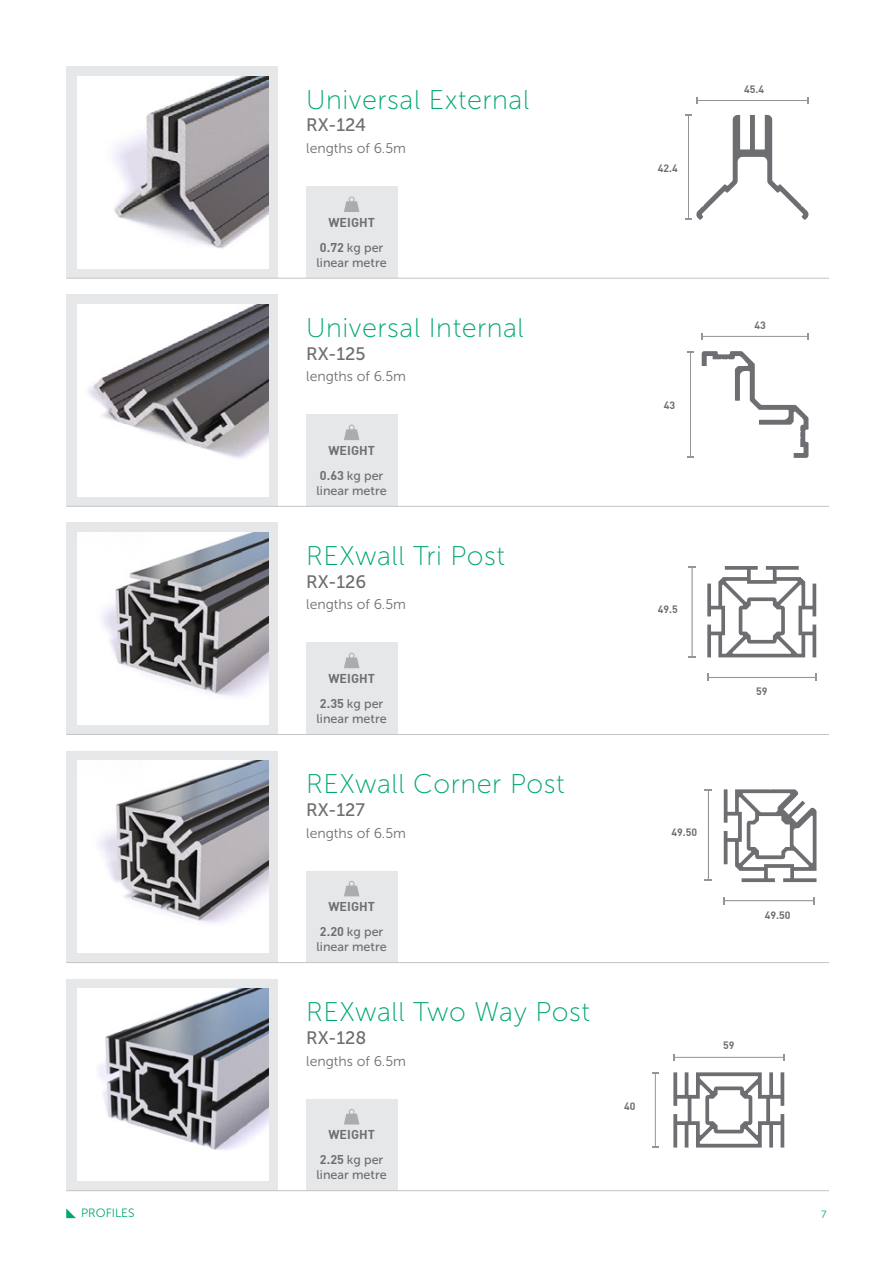
<style>
.page{position:relative;width:893px;height:1263px;background:#fff}
.page>*{position:absolute;margin:0;border:0;box-sizing:border-box;transform-origin:0 0}
.t1{font:27px "Museo Sans 100";letter-spacing:.02em;color:#00a76f}
.t2{font:18px "Museo Sans 500";color:#6d6e71}
.t3{font:13.95px "Museo Sans 300";color:#6d6e71}
.t4{font:12.6px/15px "Museo Sans 500";color:#6d6e71}
.t5{font:12.6px "DIN Bold";color:#6d6e71}
.t6{font:12px "Museo Sans 300";color:#00a76f}
.t7{font:10.5px "DIN Bold";color:#6d6e71}
.t8{font:10.5px "Museo Sans 300";color:#00a76f}
.s1{font-family:"DIN Bold"}
</style>
<div class="page">
<hr style="left:697px;top:100px;width:111px;height:1px;background:#939598">
<svg style="left:685px;top:115px;width:123px;height:105px"></svg>
<hr style="left:691px;top:567px;width:2px;height:90px;background:#939598">
<hr style="left:708px;top:677px;width:108px;height:1px;background:#939598">
<svg style="left:707px;top:566px;width:109px;height:91px"></svg>
<hr style="left:690px;top:352px;width:1px;height:105px;background:#939598">
<hr style="left:702px;top:336px;width:106px;height:1px;background:#939598">
<svg style="left:702px;top:351px;width:106px;height:107px"></svg>
<hr style="left:708px;top:790px;width:1px;height:90px;background:#939598">
<hr style="left:724px;top:900px;width:90px;height:1px;background:#939598">
<svg style="left:724px;top:789px;width:92px;height:93px"></svg>
<hr style="left:674px;top:1057px;width:110px;height:1px;background:#939598">
<hr style="left:655px;top:1073px;width:1px;height:74px;background:#939598">
<svg style="left:673px;top:1072px;width:111px;height:75px"></svg>
<svg style="left:66px;top:1208px;width:10px;height:10px"></svg>
<div style="left:66px;top:66px;width:212px;height:212px;background:#e6e7e8"></div>
<img style="left:77px;top:76px;width:192px;height:192px">
<div style="left:66px;top:294px;width:212px;height:212px;background:#e6e7e8"></div>
<img style="left:77px;top:305px;width:192px;height:191px">
<div style="left:66px;top:522px;width:212px;height:212px;background:#e6e7e8"></div>
<img style="left:77px;top:533px;width:192px;height:191px">
<div style="left:66px;top:751px;width:212px;height:211px;background:#e6e7e8"></div>
<img style="left:77px;top:761px;width:192px;height:191px">
<div style="left:306px;top:186px;width:92px;height:92px;background:#e6e7e8"></div>
<svg style="left:344px;top:196px;width:15px;height:16px"></svg>
<div style="left:306px;top:414px;width:92px;height:92px;background:#e6e7e8"></div>
<svg style="left:344px;top:425px;width:15px;height:15px"></svg>
<div style="left:306px;top:642px;width:92px;height:92px;background:#e6e7e8"></div>
<svg style="left:344px;top:653px;width:15px;height:15px"></svg>
<div style="left:306px;top:870px;width:92px;height:92px;background:#e6e7e8"></div>
<svg style="left:344px;top:881px;width:15px;height:15px"></svg>
<hr style="left:66px;top:278px;width:763px;height:1px;background:#c2c4c6">
<hr style="left:66px;top:506px;width:763px;height:1px;background:#c2c4c6">
<hr style="left:66px;top:734px;width:763px;height:1px;background:#c2c4c6">
<hr style="left:66px;top:962px;width:763px;height:1px;background:#c2c4c6">
<div style="left:66px;top:979px;width:212px;height:212px;background:#e6e7e8"></div>
<img style="left:77px;top:989px;width:192px;height:191px">
<div style="left:306px;top:1099px;width:92px;height:92px;background:#e6e7e8"></div>
<svg style="left:344px;top:1109px;width:15px;height:15px"></svg>
<hr style="left:66px;top:1190px;width:763px;height:1px;background:#c2c4c6">
<h1 class="t1" style="left:306px;top:85px;width:225px">Universal External</h1>
<h2 class="t2" style="left:306px;top:115px;width:61px">RX-124</h2>
<p class="t3" style="left:306px;top:141px;width:101px">lengths of 6.5m</p>
<p class="t5" style="left:328px;top:214px;width:48px">WEIGHT</p>
<p class="t4" style="left:317px;top:240px;width:72px"><span class="s1">0.72</span> kg per linear metre</p>
<h1 class="t1" style="left:306px;top:313px;width:219px">Universal Internal</h1>
<h2 class="t2" style="left:306px;top:343px;width:61px">RX-125</h2>
<p class="t3" style="left:306px;top:369px;width:101px">lengths of 6.5m</p>
<p class="t5" style="left:328px;top:442px;width:48px">WEIGHT</p>
<p class="t4" style="left:317px;top:468px;width:72px"><span class="s1">0.63</span> kg per linear metre</p>
<h1 class="t1" style="left:306px;top:541px;width:200px">REXwall Tri Post</h1>
<h2 class="t2" style="left:306px;top:571px;width:62px">RX-126</h2>
<p class="t3" style="left:306px;top:597px;width:101px">lengths of 6.5m</p>
<p class="t5" style="left:328px;top:670px;width:48px">WEIGHT</p>
<p class="t4" style="left:317px;top:696px;width:72px"><span class="s1">2.35</span> kg per linear metre</p>
<h1 class="t1" style="left:306px;top:770px;width:260px">REXwall Corner Post</h1>
<h2 class="t2" style="left:306px;top:800px;width:60px">RX-127</h2>
<p class="t3" style="left:306px;top:825px;width:101px">lengths of 6.5m</p>
<p class="t5" style="left:328px;top:898px;width:48px">WEIGHT</p>
<p class="t4" style="left:317px;top:924px;width:72px"><span class="s1">2.20</span> kg per linear metre</p>
<h1 class="t1" style="left:306px;top:998px;width:285px">REXwall Two Way Post</h1>
<h2 class="t2" style="left:306px;top:1028px;width:62px">RX-128</h2>
<p class="t3" style="left:306px;top:1053px;width:101px">lengths of 6.5m</p>
<p class="t5" style="left:328px;top:1126px;width:48px">WEIGHT</p>
<p class="t4" style="left:317px;top:1152px;width:72px"><span class="s1">2.25</span> kg per linear metre</p>
<p class="t7" style="left:658px;top:161px;width:22px">42.4</p>
<p class="t7" style="left:664px;top:398px;width:13px">43</p>
<p class="t7" style="left:744px;top:82px;width:22px">45.4</p>
<p class="t7" style="left:754px;top:318px;width:13px">43</p>
<p class="t7" style="left:658px;top:602px;width:22px">49.5</p>
<p class="t7" style="left:756px;top:685px;width:13px">59</p>
<p class="t7" style="left:671px;top:826px;width:27px">49.50</p>
<p class="t7" style="left:765px;top:908px;width:27px">49.50</p>
<p class="t7" style="left:624px;top:1099px;width:13px">40</p>
<p class="t7" style="left:723px;top:1038px;width:13px">59</p>
<p class="t6" style="left:81px;top:1207px;width:55px">PROFILES</p>
<p class="t8" style="left:821px;top:1208px;width:7px">7</p>
</div>
